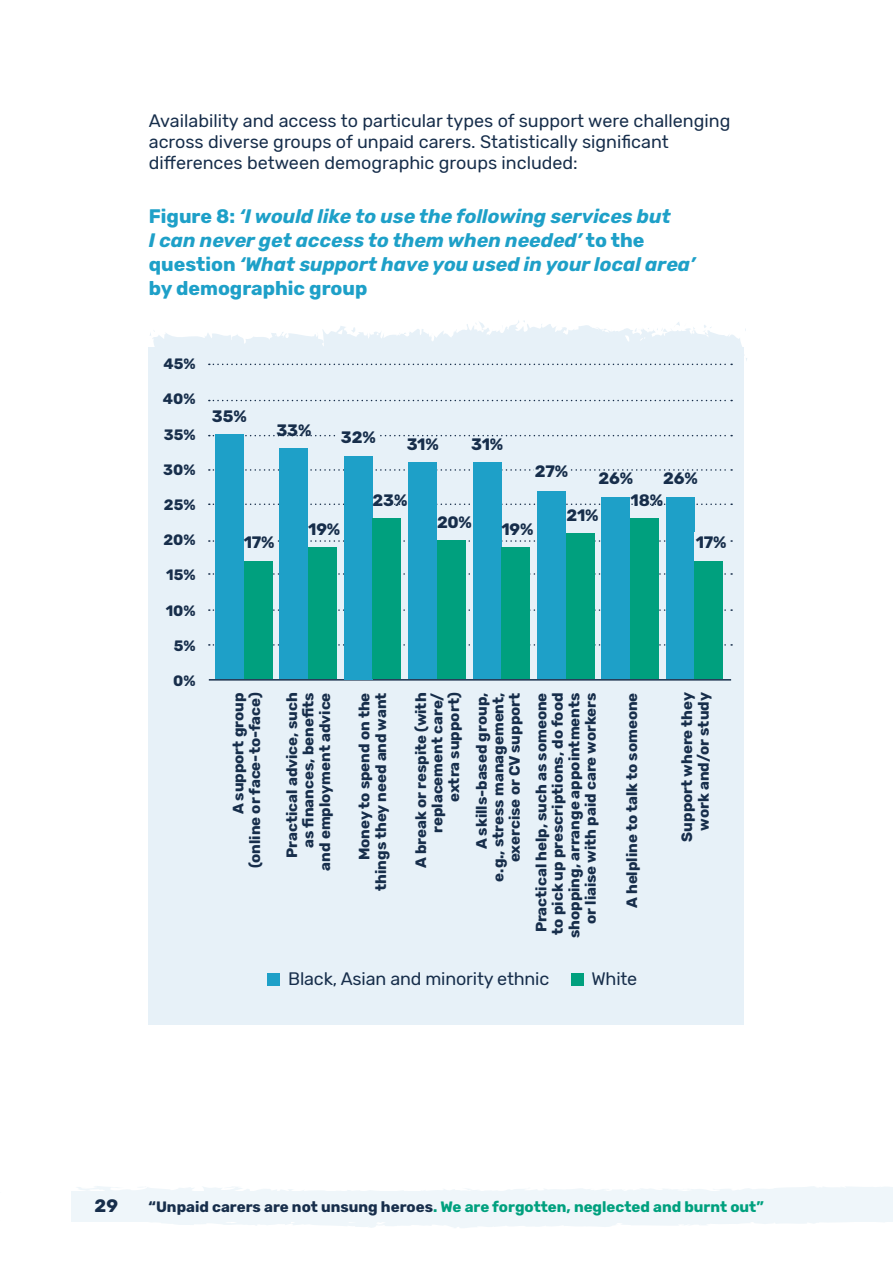
<style>
.page{position:relative;width:893px;height:1263px;background:#fff}
.page>*{position:absolute;margin:0;border:0;box-sizing:border-box;transform-origin:0 0}
.t1{font:italic 700 19.5px/24px "Rubik";color:#1ea0c8}
.t2{font:18px/21px "Rubik";color:#172e4b}
.t3{font:700 18px "Rubik";color:#172e4b}
.t4{font:700 16.5px "Rubik";letter-spacing:-.01em;color:#172e4b}
.t5{font:700 15px/16.5px "Rubik";color:#172e4b;text-align:right}
.t6{font:700 15px "Rubik";color:#00a07e}
.s1{font-style:normal}
.s2{color:#172e4b}
</style>
<div class="page">
<hr style="left:0;top:1191px;width:1px;height:30px;background:#eff6fa">
<div style="left:71px;top:1191px;width:822px;height:30px;background:#eff6fa"></div>
<svg style="left:74px;top:1221px;width:819px;height:7px"></svg>
<svg style="left:77px;top:1186px;width:816px;height:5px"></svg>
<div style="left:148px;top:347px;width:595px;height:678px;background:#e7f1f8"></div>
<svg style="left:209px;top:400px;width:523px;height:1px"></svg>
<svg style="left:209px;top:435px;width:523px;height:1px"></svg>
<svg style="left:209px;top:469px;width:523px;height:2px"></svg>
<svg style="left:209px;top:503px;width:523px;height:2px"></svg>
<svg style="left:209px;top:540px;width:523px;height:2px"></svg>
<svg style="left:209px;top:573px;width:523px;height:2px"></svg>
<svg style="left:209px;top:609px;width:523px;height:2px"></svg>
<svg style="left:209px;top:644px;width:523px;height:2px"></svg>
<svg style="left:150px;top:320px;width:597px;height:54px"></svg>
<hr style="left:209px;top:679px;width:522px;height:2px;background:#172e4b">
<div style="left:215px;top:435px;width:29px;height:244px;background:#1ea0c8"></div>
<div style="left:280px;top:449px;width:28px;height:230px;background:#1ea0c8"></div>
<div style="left:344px;top:456px;width:29px;height:223px;background:#1ea0c8"></div>
<div style="left:408px;top:463px;width:29px;height:216px;background:#1ea0c8"></div>
<div style="left:473px;top:463px;width:28px;height:216px;background:#1ea0c8"></div>
<div style="left:537px;top:490px;width:29px;height:189px;background:#1ea0c8"></div>
<div style="left:602px;top:497px;width:28px;height:182px;background:#1ea0c8"></div>
<div style="left:666px;top:497px;width:29px;height:182px;background:#1ea0c8"></div>
<div style="left:244px;top:561px;width:28px;height:118px;background:#00a07e"></div>
<div style="left:308px;top:548px;width:29px;height:131px;background:#00a07e"></div>
<div style="left:373px;top:519px;width:28px;height:160px;background:#00a07e"></div>
<div style="left:437px;top:540px;width:28px;height:139px;background:#00a07e"></div>
<div style="left:501px;top:548px;width:29px;height:131px;background:#00a07e"></div>
<div style="left:566px;top:534px;width:28px;height:145px;background:#00a07e"></div>
<div style="left:630px;top:519px;width:29px;height:160px;background:#00a07e"></div>
<div style="left:695px;top:561px;width:28px;height:118px;background:#00a07e"></div>
<div style="left:267px;top:973px;width:13px;height:12px;background:#1ea0c8"></div>
<div style="left:571px;top:973px;width:12px;height:12px;background:#00a07e"></div>
<div style="left:337px;top:428px;width:43px;height:28px;background:#e7f1f8"></div>
<div style="left:244px;top:533px;width:31px;height:28px;background:#e7f1f8"></div>
<div style="left:695px;top:533px;width:33px;height:28px;background:#e7f1f8"></div>
<div style="left:535px;top:462px;width:34px;height:28px;background:#e7f1f8"></div>
<p class="t2" style="left:149px;top:111px;width:583px">Availability and access to particular types of support were challenging across diverse groups of unpaid carers. Statistically significant differences between demographic groups included:</p>
<h1 class="t1" style="left:149px;top:205px;width:548px"><span class="s1">Figure 8:</span> ‘I would like to use the following services but<br>I can never get access to them when needed’ <span class="s1">to the question</span> ‘What support have you used in your local area’ <span class="s1">by demographic group</span></h1>
<p class="t5" style="left:163px;top:356px;width:34px">45%</p>
<p class="t5" style="left:163px;top:391px;width:34px">40%</p>
<p class="t5" style="left:164px;top:427px;width:33px">35%</p>
<p class="t5" style="left:163px;top:462px;width:34px">30%</p>
<p class="t5" style="left:164px;top:497px;width:33px">25%</p>
<p class="t5" style="left:163px;top:532px;width:34px">20%</p>
<p class="t5" style="left:166px;top:567px;width:31px">15%</p>
<p class="t5" style="left:166px;top:602px;width:31px">10%</p>
<p class="t5" style="left:174px;top:638px;width:23px">5%</p>
<p class="t5" style="left:173px;top:673px;width:24px">0%</p>
<p class="t4" style="left:212px;top:407px;width:36px">35%</p>
<p class="t4" style="left:276px;top:421px;width:36px">33%</p>
<p class="t4" style="left:341px;top:428px;width:36px">32%</p>
<p class="t4" style="left:407px;top:434px;width:34px">31%</p>
<p class="t4" style="left:471px;top:434px;width:34px">31%</p>
<p class="t4" style="left:373px;top:491px;width:36px">23%</p>
<p class="t4" style="left:535px;top:462px;width:35px">27%</p>
<p class="t4" style="left:599px;top:469px;width:36px">26%</p>
<p class="t4" style="left:663px;top:469px;width:36px">26%</p>
<p class="t4" style="left:630px;top:491px;width:34px">18%</p>
<p class="t4" style="left:244px;top:533px;width:32px">17%</p>
<p class="t4" style="left:437px;top:512px;width:36px">20%</p>
<p class="t4" style="left:308px;top:520px;width:34px">19%</p>
<p class="t4" style="left:501px;top:520px;width:34px">19%</p>
<p class="t4" style="left:566px;top:506px;width:34px">21%</p>
<p class="t4" style="left:696px;top:533px;width:32px">17%</p>
<p class="t5" style="left:231px;top:868px;width:177px;rotate:-90deg">A support group (online or face-to-face)</p>
<p class="t5" style="left:624px;top:908px;width:217px;rotate:-90deg">A helpline to talk to someone</p>
<p class="t5" style="left:679px;top:841px;width:151px;rotate:-90deg">Support where they work and/or study</p>
<p class="t5" style="left:284px;top:870px;width:179px;rotate:-90deg">Practical advice, such as finances, benefits and employment advice</p>
<p class="t5" style="left:356px;top:891px;width:200px;rotate:-90deg">Money to spend on the things they need and want</p>
<p class="t5" style="left:413px;top:868px;width:177px;rotate:-90deg">A break or respite (with replacement care/ extra support)</p>
<p class="t5" style="left:474px;top:881px;width:190px;rotate:-90deg">A skills-based group, e.g., stress management, exercise or CV support</p>
<p class="t5" style="left:533px;top:938px;width:247px;rotate:-90deg">Practical help, such as someone to pick up prescriptions, do food shopping, arrange appointments or liaise with paid care workers</p>
<p class="t2" style="left:288px;top:969px;width:263px">Black, Asian and minority ethnic</p>
<p class="t2" style="left:591px;top:969px;width:47px">White</p>
<p class="t3" style="left:95px;top:1195px;width:25px">29</p>
<p class="t6" style="left:149px;top:1198px;width:617px"><span class="s2">“Unpaid carers are not unsung heroes</span>. We are forgotten, neglected and burnt out”</p>
</div>
